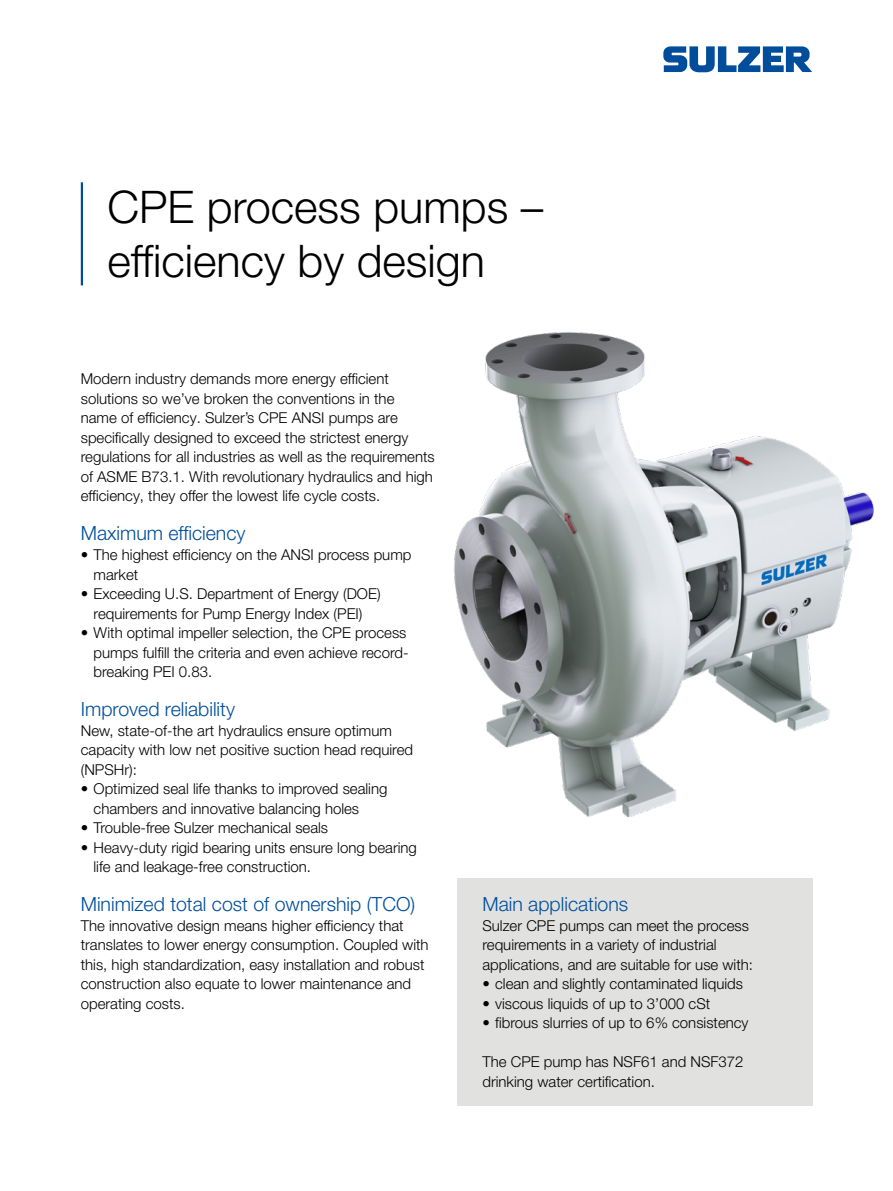
<style>
.page{position:relative;width:893px;height:1191px;background:#fff}
.page>*{position:absolute;margin:0;border:0;box-sizing:border-box;transform-origin:0 0}
.Cover_title{font:300 45px/54px "Helvetica Neue LT Pro";color:#000}
.Subtitle_blue{font:300 19.5px "Helvetica Neue LT Pro";color:#004e9b}
.Body_text{font:300 15px/19.5px "Helvetica Neue LT Pro";color:#000}
</style>
<div class="page">
<div style="left:457px;top:878px;width:355px;height:228px;background:#e1e2e0"></div>
<svg style="left:663px;top:46px;width:149px;height:26px"></svg>
<hr style="left:81px;top:182px;width:2px;height:103px;background:#004e9b">
<img style="left:454px;top:332px;width:420px;height:485px">
<p class="Cover_title" style="left:107px;top:179px;width:437px">CPE process pumps – efficiency by design</p>
<p class="Body_text" style="left:81px;top:369px;width:355px">Modern industry demands more energy efficient solutions so we’ve broken the conventions in the<br>name of efficiency. Sulzer’s CPE ANSI pumps are specifically designed to exceed the strictest energy regulations for all industries as well as the requirements of ASME B73.1. With revolutionary hydraulics and high efficiency, they offer the lowest life cycle costs.</p>
<p class="Subtitle_blue" style="left:81px;top:521px;width:166px">Maximum efficiency</p>
<p class="Body_text" style="left:94px;top:544px;width:319px;text-indent:-13px">• The highest efficiency on the ANSI process pump market</p>
<p class="Body_text" style="left:81px;top:583px;width:301px;text-align:center">• Exceeding U.S. Department of Energy (DOE) requirements for Pump Energy Index (PEI)</p>
<p class="Body_text" style="left:94px;top:622px;width:317px;text-indent:-13px">• With optimal impeller selection, the CPE process pumps fulfill the criteria and even achieve record&shy;breaking PEI 0.83.</p>
<p class="Subtitle_blue" style="left:81px;top:697px;width:156px">Improved reliability</p>
<p class="Body_text" style="left:81px;top:720px;width:334px">New, state-of-the art hydraulics ensure optimum capacity with low net positive suction head required (NPSHr):</p>
<p class="Body_text" style="left:94px;top:778px;width:295px;text-indent:-13px">• Optimized seal life thanks to improved sealing chambers and innovative balancing holes</p>
<p class="Body_text" style="left:81px;top:817px;width:249px">• Trouble-free Sulzer mechanical seals</p>
<p class="Body_text" style="left:94px;top:837px;width:325px;text-indent:-13px">• Heavy-duty rigid bearing units ensure long bearing life and leakage-free construction.</p>
<p class="Subtitle_blue" style="left:81px;top:892px;width:336px">Minimized total cost of ownership (TCO)</p>
<p class="Body_text" style="left:81px;top:915px;width:349px">The innovative design means higher efficiency that translates to lower energy consumption. Coupled with this, high standardization, easy installation and robust construction also equate to lower maintenance and operating costs.</p>
<p class="Subtitle_blue" style="left:482px;top:892px;width:147px">Main applications</p>
<p class="Body_text" style="left:482px;top:915px;width:272px">Sulzer CPE pumps can meet the process requirements in a variety of industrial applications, and are suitable for use with:</p>
<p class="Body_text" style="left:482px;top:973px;width:262px">• clean and slightly contaminated liquids</p>
<p class="Body_text" style="left:482px;top:993px;width:229px">• viscous liquids of up to 3’000 cSt</p>
<p class="Body_text" style="left:482px;top:1012px;width:268px">• fibrous slurries of up to 6% consistency</p>
<p class="Body_text" style="left:482px;top:1051px;width:263px">The CPE pump has NSF61 and NSF372 drinking water certification.</p>
</div>
